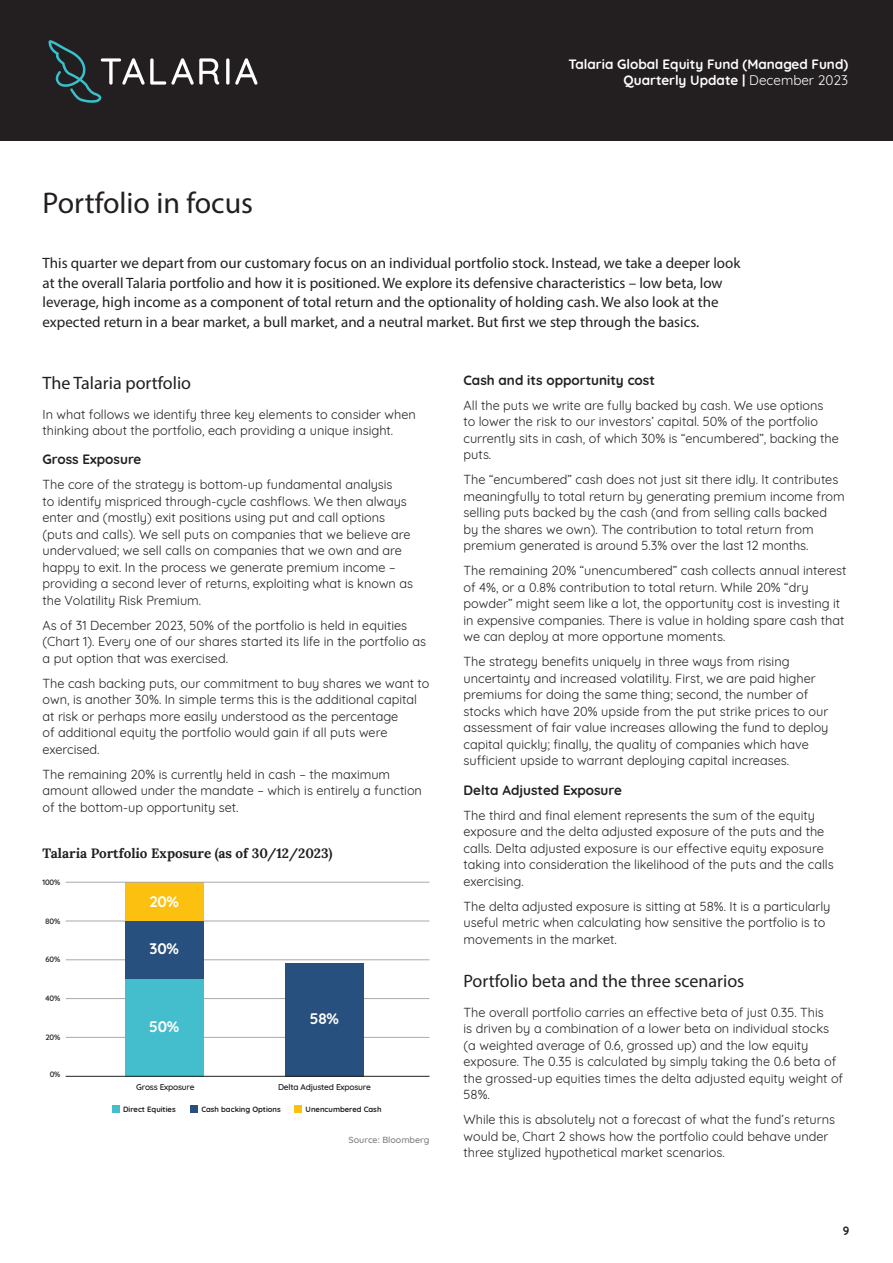
<style>
.page{position:relative;width:893px;height:1263px;background:#fff}
.page>*{position:absolute;margin:0;border:0;box-sizing:border-box;transform-origin:0 0}
.Heading_1{font:30px "Myriad Pro";color:#231f20}
.Heading_2{font:18px "Myriad Pro";color:#231f20}
.t1{font:700 15.3px "Quicksand";letter-spacing:-.025em;color:#fff}
.Intro_paragraph{font:15px/19.5px "Myriad Pro";color:#231f20}
.t2{font:700 13.5px/16.2px "Quicksand";color:#fff;text-align:right}
.Heading_3{font:700 13.5px "Quicksand";color:#231f20}
.Chart_Header{font:700 13.5px "Lora";color:#231f20}
.Body{font:12.75px/16.5px "Quicksand";color:#231f20}
.t3{font:700 12px "Quicksand";color:#231f20}
.Footnote{font:500 9px "Quicksand";color:#808285}
.t4{font:600 8.4px "Quicksand";letter-spacing:-.025em;color:#231f20}
.t5{font:600 7.8px "Quicksand";letter-spacing:-.025em;color:#231f20}
.t6{font:700 7.65px "Quicksand";color:#231f20}
.s1{font-weight:400}
</style>
<div class="page">
<div style="left:0;top:0;width:893px;height:141px;background:#231f20"></div>
<svg style="left:226px;top:58px;width:3px;height:27px"></svg>
<svg style="left:235px;top:58px;width:22px;height:27px"></svg>
<svg style="left:48px;top:40px;width:171px;height:63px"></svg>
<div style="left:294px;top:1105px;width:8px;height:8px;background:#fcc011"></div>
<div style="left:190px;top:1105px;width:8px;height:8px;background:#27507e"></div>
<div style="left:112px;top:1105px;width:8px;height:8px;background:#44bdcc"></div>
<hr style="left:66px;top:921px;width:363px;height:1px;background:#a8a9ad">
<hr style="left:66px;top:959px;width:363px;height:1px;background:#a8a9ad">
<hr style="left:66px;top:998px;width:363px;height:1px;background:#a8a9ad">
<hr style="left:66px;top:1037px;width:363px;height:1px;background:#a8a9ad">
<div style="left:125px;top:979px;width:78px;height:97px;background:#44bdcc"></div>
<div style="left:125px;top:882px;width:78px;height:39px;background:#fcc011"></div>
<div style="left:125px;top:921px;width:78px;height:58px;background:#27507e"></div>
<div style="left:285px;top:963px;width:78px;height:113px;background:#27507e"></div>
<hr style="left:66px;top:1076px;width:363px;height:1px;background:#231f20">
<hr style="left:66px;top:882px;width:363px;height:1px;background:#a8a9ad">
<p class="Heading_1" style="left:43px;top:184px;width:212px">Portfolio in focus</p>
<p class="t2" style="left:568px;top:55px;width:281px">Talaria Global Equity Fund (Managed Fund)<br>Quarterly Update | <span class="s1">December 2023</span></p>
<p class="Intro_paragraph" style="left:43px;top:253px;width:699px">This quarter we depart from our customary focus on an individual portfolio stock. Instead, we take a deeper look at the overall Talaria portfolio and how it is positioned. We explore its defensive characteristics – low beta, low leverage, high income as a component of total return and the optionality of holding cash. We also look at the expected return in a bear market, a bull market, and a neutral market. But first we step through the basics.</p>
<p class="Heading_2" style="left:43px;top:372px;width:150px">The Talaria portfolio</p>
<p class="Body" style="left:43px;top:405px;width:375px">In what follows we identify three key elements to consider when thinking about the portfolio, each providing a unique insight.</p>
<p class="Heading_3" style="left:43px;top:448px;width:100px">Gross Exposure</p>
<p class="Body" style="left:43px;top:475px;width:372px">The core of the strategy is bottom-up fundamental analysis<br>to identify mispriced through-cycle cashflows. We then always enter and (mostly) exit positions using put and call options (puts and calls). We sell puts on companies that we believe are undervalued; we sell calls on companies that we own and are happy to exit. In the process we generate premium income – providing a second lever of returns, exploiting what is known as the Volatility Risk Premium.</p>
<p class="Body" style="left:43px;top:616px;width:385px">As of 31 December 2023, 50% of the portfolio is held in equities (Chart 1). Every one of our shares started its life in the portfolio as a put option that was exercised.</p>
<p class="Body" style="left:43px;top:674px;width:388px">The cash backing puts, our commitment to buy shares we want to own, is another 30%. In simple terms this is the additional capital at risk or perhaps more easily understood as the percentage<br>of additional equity the portfolio would gain if all puts were exercised.</p>
<p class="Body" style="left:43px;top:765px;width:381px">The remaining 20% is currently held in cash – the maximum amount allowed under the mandate – which is entirely a function of the bottom-up opportunity set.</p>
<p class="Chart_Header" style="left:43px;top:844px;width:291px">Talaria Portfolio Exposure (as of 30/12/2023)</p>
<p class="t5" style="left:43px;top:876px;width:19px">100%</p>
<p class="t5" style="left:45px;top:915px;width:17px">80%</p>
<p class="t5" style="left:46px;top:953px;width:16px">60%</p>
<p class="t5" style="left:45px;top:992px;width:17px">40%</p>
<p class="t5" style="left:46px;top:1031px;width:16px">20%</p>
<p class="t5" style="left:50px;top:1068px;width:12px">0%</p>
<p class="t1" style="left:149px;top:890px;width:31px">20%</p>
<p class="t1" style="left:150px;top:937px;width:31px">30%</p>
<p class="t1" style="left:149px;top:1014px;width:31px">50%</p>
<p class="t1" style="left:310px;top:1006px;width:31px">58%</p>
<p class="t4" style="left:136px;top:1080px;width:60px">Gross Exposure</p>
<p class="t4" style="left:278px;top:1080px;width:94px">Delta Adjusted Exposure</p>
<p class="t6" style="left:123px;top:1103px;width:54px">Direct Equities</p>
<p class="t6" style="left:201px;top:1103px;width:81px">Cash backing Options</p>
<p class="t6" style="left:306px;top:1103px;width:77px">Unencumbered Cash</p>
<p class="Footnote" style="left:349px;top:1133px;width:82px">Source: Bloomberg</p>
<p class="Heading_3" style="left:463px;top:369px;width:193px">Cash and its opportunity cost</p>
<p class="Body" style="left:463px;top:396px;width:377px">All the puts we write are fully backed by cash. We use options<br>to lower the risk to our investors’ capital. 50% of the portfolio currently sits in cash, of which 30% is “encumbered”, backing the puts.</p>
<p class="Body" style="left:463px;top:470px;width:383px">The “encumbered” cash does not just sit there idly. It contributes meaningfully to total return by generating premium income from selling puts backed by the cash (and from selling calls backed by the shares we own). The contribution to total return from premium generated is around 5.3% over the last 12 months.</p>
<p class="Body" style="left:463px;top:561px;width:385px">The remaining 20% “unencumbered” cash collects annual interest of 4%, or a 0.8% contribution to total return. While 20% “dry powder” might seem like a lot, the opportunity cost is investing it in expensive companies. There is value in holding spare cash that we can deploy at more opportune moments.</p>
<p class="Body" style="left:463px;top:652px;width:367px">The strategy benefits uniquely in three ways from rising uncertainty and increased volatility. First, we are paid higher premiums for doing the same thing; second, the number of stocks which have 20% upside from the put strike prices to our assessment of fair value increases allowing the fund to deploy capital quickly; finally, the quality of companies which have sufficient upside to warrant deploying capital increases.</p>
<p class="Heading_3" style="left:463px;top:779px;width:160px">Delta Adjusted Exposure</p>
<p class="Body" style="left:463px;top:805px;width:372px">The third and final element represents the sum of the equity exposure and the delta adjusted exposure of the puts and the calls. Delta adjusted exposure is our effective equity exposure taking into consideration the likelihood of the puts and the calls exercising.</p>
<p class="Body" style="left:463px;top:896px;width:369px">The delta adjusted exposure is sitting at 58%. It is a particularly useful metric when calculating how sensitive the portfolio is to movements in the market.</p>
<p class="Heading_2" style="left:463px;top:970px;width:282px">Portfolio beta and the three scenarios</p>
<p class="Body" style="left:463px;top:1002px;width:381px">The overall portfolio carries an effective beta of just 0.35. This<br>is driven by a combination of a lower beta on individual stocks (a weighted average of 0.6, grossed up) and the low equity exposure. The 0.35 is calculated by simply taking the 0.6 beta of the grossed-up equities times the delta adjusted equity weight of 58%.</p>
<p class="Body" style="left:463px;top:1110px;width:373px">While this is absolutely not a forecast of what the fund’s returns would be, Chart 2 shows how the portfolio could behave under three stylized hypothetical market scenarios.</p>
<p class="t3" style="left:843px;top:1221px;width:8px">9</p>
</div>
